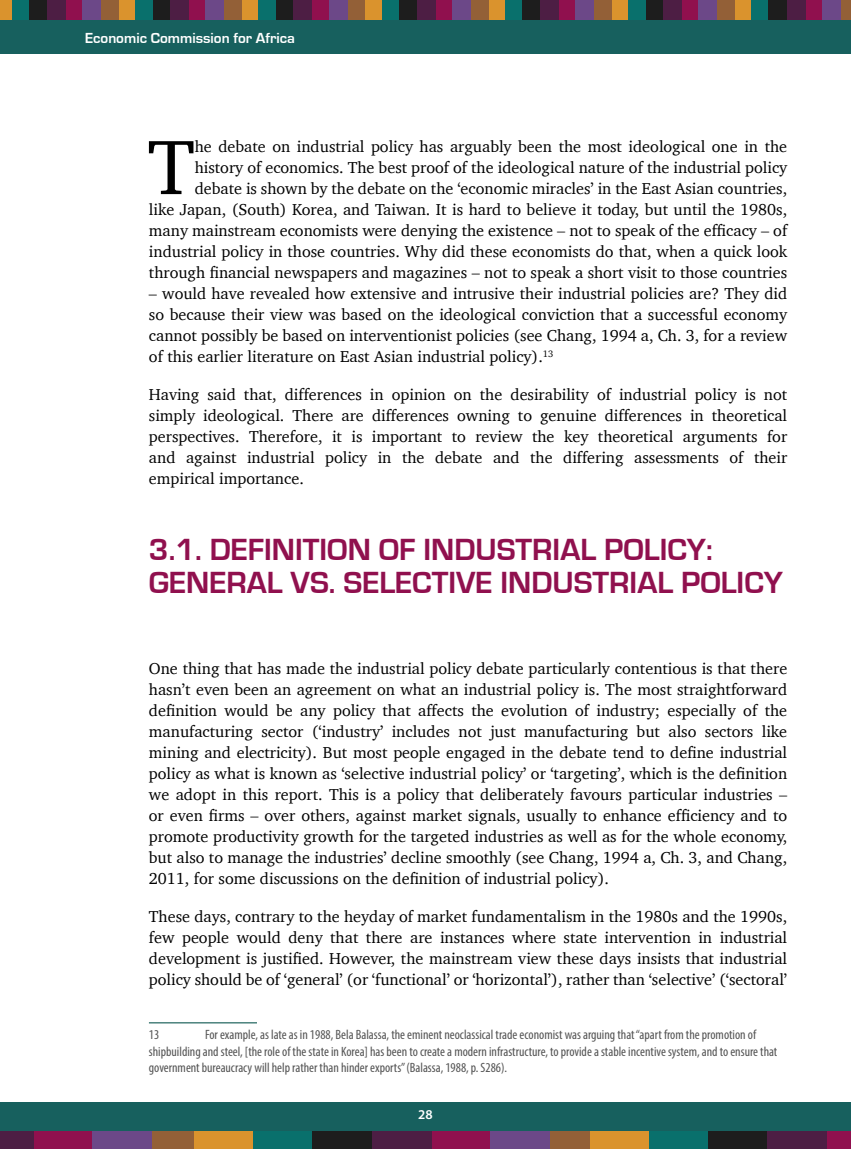
<style>
.page{position:relative;width:851px;height:1149px;background:#fff}
.page>*{position:absolute;margin:0;border:0;box-sizing:border-box;transform-origin:0 0}
.t1{font:78.75px "Charter";color:#000}
.t2{font:700 31.5px/33px "Eurostile";color:#90104e}
.t3{font:16.2px/21px "Charter";color:#000;text-align:justify}
.t4{font:700 15px "Eurostile";color:#fff}
.t5{font:condensed 13.5px/16.5px "Myriad Pro";color:#535353}
.t6{font:600 13.5px "Myriad Pro";color:#fff}
</style>
<div class="page">
<hr style="left:149px;top:1021px;width:108px;height:2px;background:#004f48">
<div style="left:0;top:0;width:850px;height:54px;background:#17605e"></div>
<div style="left:839px;top:0;width:11px;height:20px;background:#936037"></div>
<div style="left:733px;top:0;width:19px;height:20px;background:#da932d"></div>
<div style="left:716px;top:0;width:18px;height:20px;background:#936037"></div>
<div style="left:804px;top:0;width:18px;height:20px;background:#90104e"></div>
<div style="left:751px;top:0;width:19px;height:20px;background:#09706c"></div>
<div style="left:768px;top:0;width:19px;height:20px;background:#1d1d1d"></div>
<div style="left:787px;top:0;width:18px;height:20px;background:#4d1e44"></div>
<div style="left:821px;top:0;width:19px;height:20px;background:#6c4888"></div>
<div style="left:610px;top:0;width:19px;height:20px;background:#da932d"></div>
<div style="left:593px;top:0;width:18px;height:20px;background:#936037"></div>
<div style="left:681px;top:0;width:18px;height:20px;background:#90104e"></div>
<div style="left:628px;top:0;width:18px;height:20px;background:#09706c"></div>
<div style="left:645px;top:0;width:19px;height:20px;background:#1d1d1d"></div>
<div style="left:663px;top:0;width:19px;height:20px;background:#4d1e44"></div>
<div style="left:698px;top:0;width:19px;height:20px;background:#6c4888"></div>
<div style="left:487px;top:0;width:19px;height:20px;background:#da932d"></div>
<div style="left:469px;top:0;width:19px;height:20px;background:#936037"></div>
<div style="left:557px;top:0;width:19px;height:20px;background:#90104e"></div>
<div style="left:505px;top:0;width:18px;height:20px;background:#09706c"></div>
<div style="left:522px;top:0;width:19px;height:20px;background:#1d1d1d"></div>
<div style="left:540px;top:0;width:18px;height:20px;background:#4d1e44"></div>
<div style="left:575px;top:0;width:19px;height:20px;background:#6c4888"></div>
<div style="left:364px;top:0;width:18px;height:20px;background:#da932d"></div>
<div style="left:346px;top:0;width:19px;height:20px;background:#936037"></div>
<div style="left:434px;top:0;width:19px;height:20px;background:#90104e"></div>
<div style="left:382px;top:0;width:18px;height:20px;background:#09706c"></div>
<div style="left:399px;top:0;width:19px;height:20px;background:#1d1d1d"></div>
<div style="left:417px;top:0;width:18px;height:20px;background:#4d1e44"></div>
<div style="left:452px;top:0;width:18px;height:20px;background:#6c4888"></div>
<div style="left:241px;top:0;width:18px;height:20px;background:#da932d"></div>
<div style="left:223px;top:0;width:19px;height:20px;background:#936037"></div>
<div style="left:311px;top:0;width:19px;height:20px;background:#90104e"></div>
<div style="left:258px;top:0;width:19px;height:20px;background:#09706c"></div>
<div style="left:276px;top:0;width:18px;height:20px;background:#1d1d1d"></div>
<div style="left:294px;top:0;width:18px;height:20px;background:#4d1e44"></div>
<div style="left:329px;top:0;width:18px;height:20px;background:#6c4888"></div>
<div style="left:118px;top:0;width:18px;height:20px;background:#da932d"></div>
<div style="left:100px;top:0;width:18px;height:20px;background:#936037"></div>
<div style="left:188px;top:0;width:18px;height:20px;background:#90104e"></div>
<div style="left:135px;top:0;width:19px;height:20px;background:#09706c"></div>
<div style="left:153px;top:0;width:18px;height:20px;background:#1d1d1d"></div>
<div style="left:170px;top:0;width:19px;height:20px;background:#4d1e44"></div>
<div style="left:206px;top:0;width:18px;height:20px;background:#6c4888"></div>
<div style="left:0;top:0;width:13px;height:20px;background:#da932d"></div>
<div style="left:65px;top:0;width:18px;height:20px;background:#90104e"></div>
<div style="left:12px;top:0;width:18px;height:20px;background:#09706c"></div>
<div style="left:30px;top:0;width:18px;height:20px;background:#1d1d1d"></div>
<div style="left:47px;top:0;width:19px;height:20px;background:#4d1e44"></div>
<div style="left:82px;top:0;width:19px;height:20px;background:#6c4888"></div>
<div style="left:0;top:1101px;width:850px;height:47px;background:#17605e"></div>
<div style="left:589px;top:1131px;width:59px;height:17px;background:#da932d"></div>
<div style="left:530px;top:1131px;width:59px;height:17px;background:#936037"></div>
<div style="left:826px;top:1131px;width:24px;height:17px;background:#90104e"></div>
<div style="left:649px;top:1131px;width:59px;height:17px;background:#09706c"></div>
<div style="left:708px;top:1131px;width:59px;height:17px;background:#1d1d1d"></div>
<div style="left:767px;top:1131px;width:59px;height:17px;background:#4d1e44"></div>
<div style="left:194px;top:1131px;width:59px;height:17px;background:#da932d"></div>
<div style="left:134px;top:1131px;width:60px;height:17px;background:#936037"></div>
<div style="left:431px;top:1131px;width:59px;height:17px;background:#90104e"></div>
<div style="left:253px;top:1131px;width:60px;height:17px;background:#09706c"></div>
<div style="left:312px;top:1131px;width:60px;height:17px;background:#1d1d1d"></div>
<div style="left:372px;top:1131px;width:59px;height:17px;background:#4d1e44"></div>
<div style="left:490px;top:1131px;width:59px;height:17px;background:#6c4888"></div>
<div style="left:33px;top:1131px;width:59px;height:17px;background:#90104e"></div>
<div style="left:0;top:1131px;width:33px;height:17px;background:#4d1e44"></div>
<div style="left:92px;top:1131px;width:59px;height:17px;background:#6c4888"></div>
<p class="t4" style="left:85px;top:30px;width:211px">Economic Commission for Africa</p>
<p class="t3" style="left:149px;top:136px;width:639px;text-align:right">he debate on industrial policy has arguably been the most ideological one in the history of economics. The best proof of the ideological nature of the industrial policy debate is shown by the debate on the ‘economic miracles’ in the East Asian countries,<br>like Japan, (South) Korea, and Taiwan. It is hard to believe it today, but until the 1980s, many mainstream economists were denying the existence – not to speak of the efficacy – of industrial policy in those countries. Why did these economists do that, when a quick look through financial newspapers and magazines – not to speak a short visit to those countries</p>
<p class="t3" style="left:149px;top:283px;width:639px">– would have revealed how extensive and intrusive their industrial policies are? They did so because their view was based on the ideological conviction that a successful economy cannot possibly be based on interventionist policies (see Chang, 1994 a, Ch. 3, for a review of this earlier literature on East Asian industrial policy).<sup>13</sup></p>
<p class="t3" style="left:149px;top:384px;width:639px">Having said that, differences in opinion on the desirability of industrial policy is not simply ideological. There are differences owning to genuine differences in theoretical perspectives. Therefore, it is important to review the key theoretical arguments for and against industrial policy in the debate and the differing assessments of their empirical importance.</p>
<h1 class="t1" style="left:148px;top:99px;width:49px">T</h1>
<h2 class="t2" style="left:149px;top:533px;width:635px">3.1. DEFINITION OF INDUSTRIAL POLICY:<br>GENERAL VS. SELECTIVE INDUSTRIAL POLICY</h2>
<p class="t3" style="left:149px;top:657px;width:639px">One thing that has made the industrial policy debate particularly contentious is that there hasn’t even been an agreement on what an industrial policy is. The most straightforward definition would be any policy that affects the evolution of industry; especially of the manufacturing sector (‘industry’ includes not just manufacturing but also sectors like mining and electricity). But most people engaged in the debate tend to define industrial policy as what is known as ‘selective industrial policy’ or ‘targeting’, which is the definition we adopt in this report. This is a policy that deliberately favours particular industries – or even firms – over others, against market signals, usually to enhance efficiency and to promote productivity growth for the targeted industries as well as for the whole economy, but also to manage the industries’ decline smoothly (see Chang, 1994 a, Ch. 3, and Chang, 2011, for some discussions on the definition of industrial policy).</p>
<p class="t3" style="left:149px;top:905px;width:639px">These days, contrary to the heyday of market fundamentalism in the 1980s and the 1990s, few people would deny that there are instances where state intervention in industrial development is justified. However, the mainstream view these days insists that industrial policy should be of ‘general’ (or ‘functional’ or ‘horizontal’), rather than ‘selective’ (‘sectoral’</p>
<p class="t5" style="left:149px;top:1026px;width:630px;text-indent:56px">For example, as late as in 1988, Bela Balassa, the eminent neoclassical trade economist was arguing that “apart from the promotion of shipbuilding and steel, [the role of the state in Korea] has been to create a modern infrastructure, to provide a stable incentive system, and to ensure that government bureaucracy will help rather than hinder exports” (Balassa, 1988, p. S286).</p>
<p class="t5" style="left:149px;top:1026px;width:12px">13</p>
<p class="t6" style="left:418px;top:1105px;width:16px">28</p>
</div>
